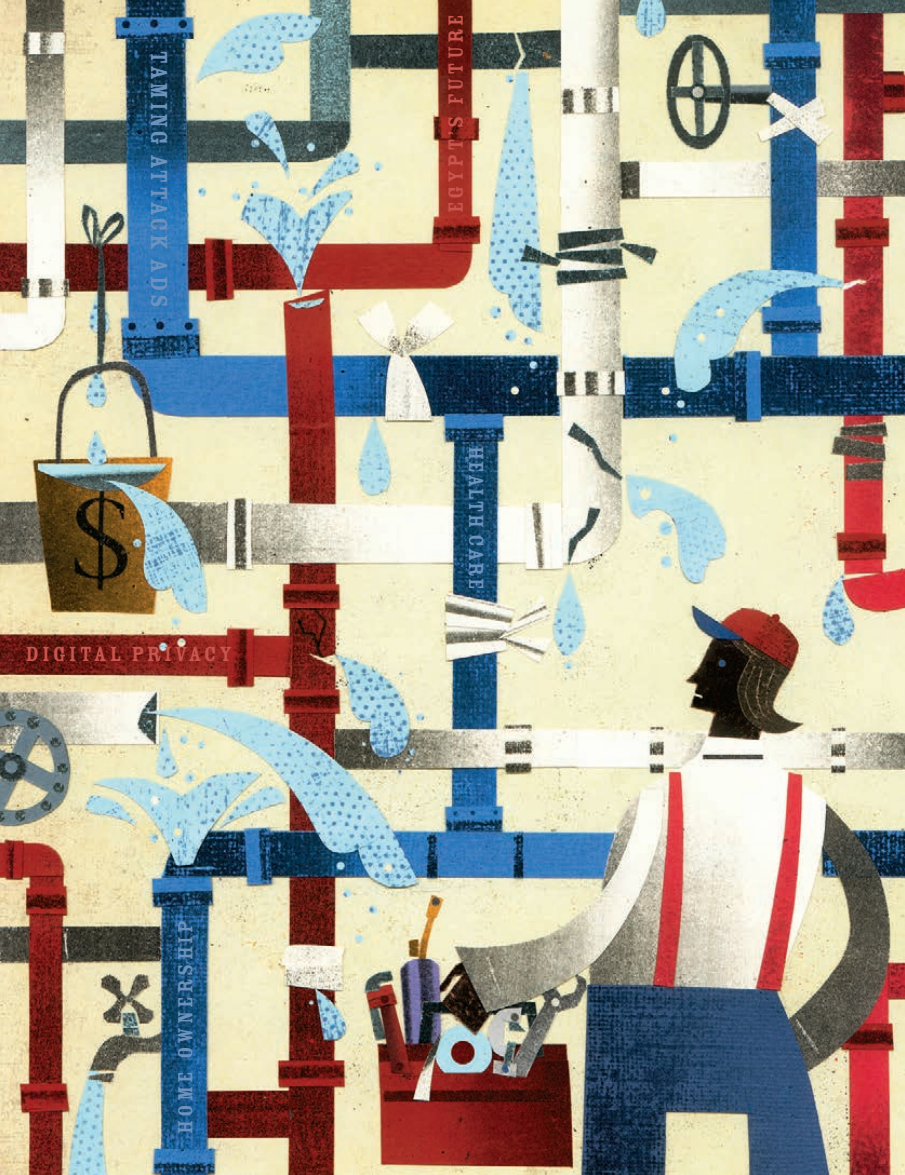
<style>
.page{position:relative;width:905px;height:1175px;background:#fff}
.page>*{position:absolute;margin:0;border:0;box-sizing:border-box;transform-origin:0 0}
.t1{font:25.5px "Rosewood Fill";letter-spacing:.09em;color:#6d92bd}
.t2{font:22.5px "Rosewood Fill";letter-spacing:.12em;color:#ca574f}
.t3{font:22.5px "Rosewood Fill";letter-spacing:.13em;color:#6d92bd}
.t4{font:22.5px "Rosewood Fill";letter-spacing:.05em;color:#6d92bd}
</style>
<div class="page">
<img style="left:0;top:0;width:904px;height:1174px">
<p class="t1" style="left:167px;top:50px;width:259px;rotate:90deg">Taming Attack Ads</p>
<p class="t2" style="left:26px;top:646px;width:208px">DIGITAL PRIVACY</p>
<p class="t3" style="left:178px;top:1133px;width:215px;rotate:-90deg">HOME OWNERSHIP</p>
<p class="t2" style="left:448px;top:213px;width:200px;rotate:-90deg">EGYPT’S FUTURE</p>
<p class="t4" style="left:484px;top:446px;width:145px;rotate:90deg">Health care</p>
</div>
